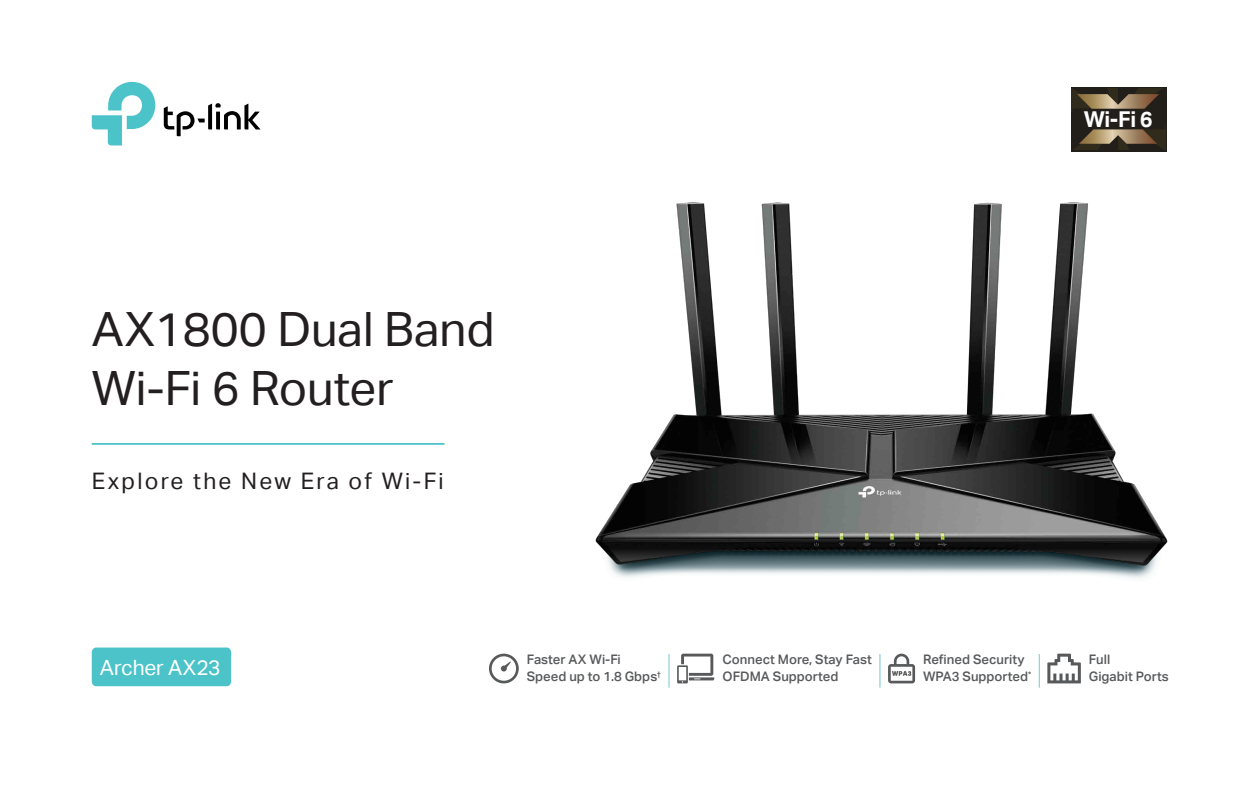
<style>
.page{position:relative;width:1260px;height:788px;background:#fff}
.page>*{position:absolute;margin:0;border:0;box-sizing:border-box;transform-origin:0 0}
.t1{font:47.25px/58.6px "TP Link Aktiv Regular";color:#231f20}
.t2{font:22.75px "TP Link Aktiv Regular";letter-spacing:.1em;color:#231f20}
.t3{font:21.88px "TP Link Aktiv Bold";color:#fff}
.t4{font:21px "TP Link Aktiv Regular";letter-spacing:-.01em;color:#fff}
.t5{font:13.12px/17.5px "TP Link Aktiv Medium";color:#58595b}
</style>
<div class="page">
<img style="left:595px;top:147px;width:573px;height:431px">
<svg style="left:92px;top:82px;width:63px;height:63px"></svg>
<svg style="left:164px;top:103px;width:97px;height:33px"></svg>
<hr style="left:92px;top:443px;width:353px;height:2px;background:#4bc3c9">
<div style="left:92px;top:647px;width:139px;height:39px;background:#4bc3c9;border-radius:5px"></div>
<div style="left:1071px;top:87px;width:95px;height:64px;background:#221e1a"></div>
<svg style="left:1071px;top:88px;width:94px;height:62px"></svg>
<svg style="left:489px;top:653px;width:30px;height:30px"></svg>
<svg style="left:677px;top:653px;width:38px;height:30px"></svg>
<hr style="left:669px;top:654px;width:1px;height:33px;background:#76c4d5">
<hr style="left:880px;top:654px;width:1px;height:33px;background:#76c4d5">
<hr style="left:1039px;top:654px;width:1px;height:33px;background:#76c4d5">
<svg style="left:888px;top:653px;width:27px;height:30px"></svg>
<svg style="left:1047px;top:653px;width:34px;height:30px"></svg>
<h3 class="t3" style="left:1084px;top:107px;width:71px">Wi-Fi 6</h3>
<h1 class="t1" style="left:92px;top:300px;width:404px">AX1800 Dual Band<br>Wi-Fi 6 Router</h1>
<h2 class="t2" style="left:92px;top:467px;width:353px">Explore the New Era of Wi-Fi</h2>
<h3 class="t4" style="left:100px;top:655px;width:122px">Archer AX23</h3>
<p class="t5" style="left:527px;top:650px;width:136px">Faster AX Wi-Fi<br>Speed up to 1.8 Gbps<sup>†</sup></p>
<p class="t5" style="left:723px;top:650px;width:151px">Connect More, Stay Fast<br>OFDMA Supported</p>
<p class="t5" style="left:923px;top:650px;width:109px">Refined Security<br>WPA3 Supported<sup>*</sup></p>
<p class="t5" style="left:1089px;top:650px;width:81px">Full<br>Gigabit Ports</p>
</div>
